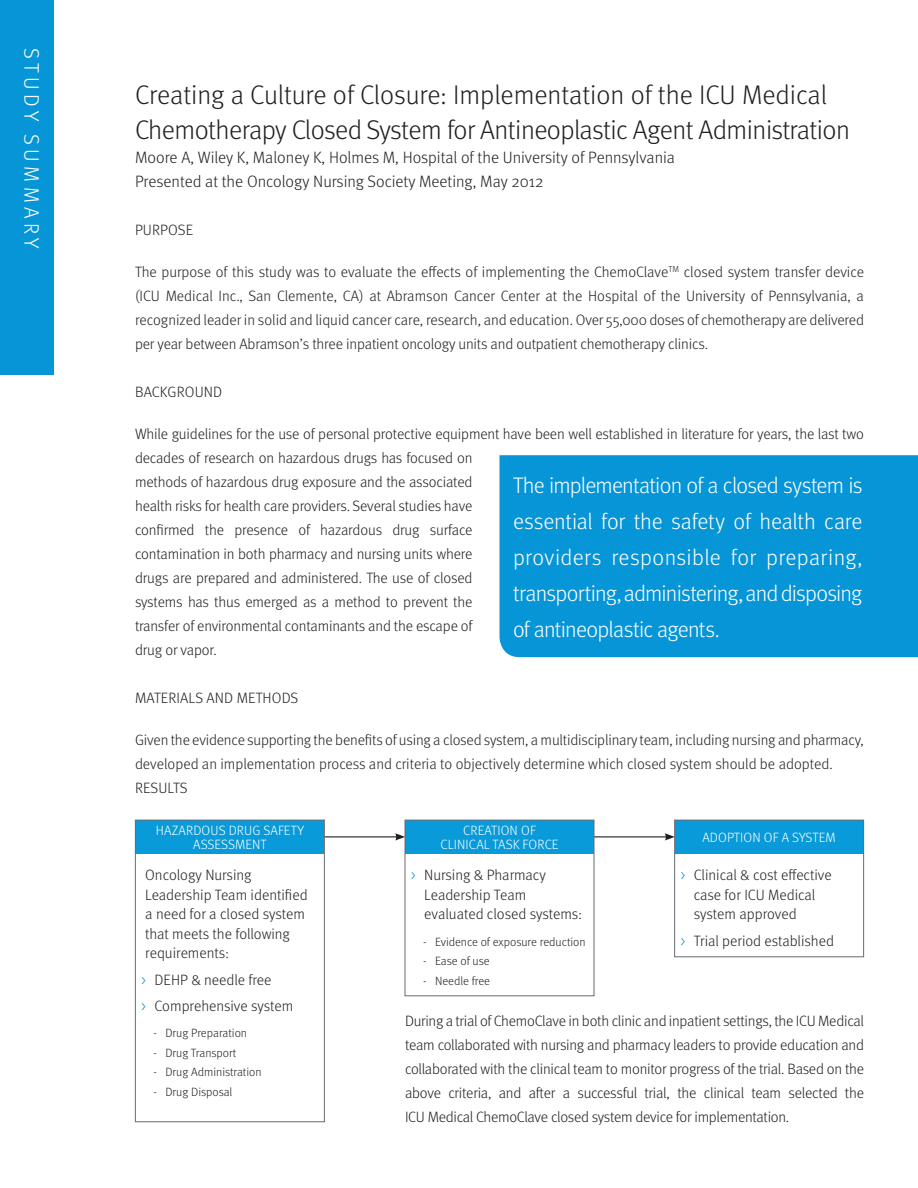
<style>
.page{position:relative;width:918px;height:1188px;background:#fff}
.page>*{position:absolute;margin:0;border:0;box-sizing:border-box;transform-origin:0 0}
.headline_01{font:300 27px/34.5px "Meta OT";letter-spacing:-.02em;color:#231f20}
.quote_box_01_right{font:300 22.5px/36px "Meta OT";letter-spacing:-.035em;color:#fff;text-align:justify}
.t1{font:300 21px "Meta OT";letter-spacing:.21em;color:#fff}
.report_line_01{font:300 16.5px/24px "Meta OT";color:#231f20}
.body_01{font:300 15px/24px "Meta OT";letter-spacing:-.01em;color:#231f20}
.report_line_01-2{font:300 15px/24px "Meta OT";letter-spacing:-.01em;color:#231f20;text-align:justify}
.bullet_01{font:300 15px/19.5px "Meta OT";color:#231f20}
.body_01-2{font:300 15px "Meta OT";letter-spacing:.01em;color:#231f20}
.report_line_01-3{font:300 15px "Meta OT";letter-spacing:.01em;color:#231f20}
.sub_header_01{font:300 15px "Meta OT";letter-spacing:.005em;color:#231f20}
.sub_header_01-2{font:300 13.5px/13.5px "Meta OT";letter-spacing:.01em;color:#fff;text-align:center}
.t2{font:300 12px "Meta OT";color:#231f20}
.s1{color:#089ad9}
</style>
<div class="page">
<div style="left:0;top:0;width:54px;height:375px;background:#0696d7"></div>
<hr style="left:594px;top:836px;width:73px;height:1px;background:#231f20">
<svg style="left:665px;top:833px;width:9px;height:8px"></svg>
<hr style="left:324px;top:836px;width:74px;height:1px;background:#231f20">
<svg style="left:395px;top:833px;width:10px;height:8px"></svg>
<div style="left:135px;top:820px;width:189px;height:34px;background:#089ad9"></div>
<div style="left:135px;top:820px;width:190px;height:302px;border:1px solid #696b73"></div>
<div style="left:405px;top:820px;width:189px;height:34px;background:#089ad9"></div>
<div style="left:675px;top:820px;width:189px;height:34px;background:#089ad9"></div>
<div style="left:405px;top:820px;width:189px;height:176px;border:1px solid #696b73"></div>
<div style="left:674px;top:820px;width:190px;height:137px;border:1px solid #696b73"></div>
<div style="left:500px;top:455px;width:418px;height:202px;background:#0696d7"></div>
<h3 class="t1" style="left:44px;top:48px;width:202px;rotate:90deg">STUDY SUMMARY</h3>
<p class="headline_01" style="left:135px;top:78px;width:717px">Creating a Culture of Closure: Implementation of the ICU Medical<br>Chemotherapy Closed System for Antineoplastic Agent Administration</p>
<p class="report_line_01" style="left:135px;top:145px;width:542px">Moore A, Wiley K, Maloney K, Holmes M, Hospital of the University of Pennsylvania<br>Presented at the Oncology Nursing Society Meeting, May 2012</p>
<p class="report_line_01-3" style="left:135px;top:221px;width:59px">PURPOSE</p>
<p class="report_line_01-2" style="left:135px;top:260px;width:731px">The purpose of this study was to evaluate the effects of implementing the ChemoClave<sup>TM</sup> closed system transfer device (ICU Medical Inc., San Clemente, CA) at Abramson Cancer Center at the Hospital of the University of Pennsylvania, a recognized leader in solid and liquid cancer care, research, and education. Over 55,000 doses of chemotherapy are delivered per year between Abramson’s three inpatient oncology units and outpatient chemotherapy clinics.</p>
<p class="report_line_01-3" style="left:135px;top:383px;width:89px">BACKGROUND</p>
<p class="body_01" style="left:135px;top:422px;width:730px">While guidelines for the use of personal protective equipment have been well established in literature for years, the last two decades of research on hazardous drugs has focused on<br>methods of hazardous drug exposure and the associated<br>health risks for health care providers. Several studies have<br>confirmed the presence of hazardous drug surface<br>contamination in both pharmacy and nursing units where<br>drugs are prepared and administered. The use of closed<br>systems has thus emerged as a method to prevent the<br>transfer of environmental contaminants and the escape of<br>drug or vapor.</p>
<p class="body_01-2" style="left:135px;top:689px;width:165px">MATERIALS AND METHODS</p>
<p class="body_01" style="left:135px;top:728px;width:731px">Given the evidence supporting the benefits of using a closed system, a multidisciplinary team, including nursing and pharmacy, developed an implementation process and criteria to objectively determine which closed system should be adopted.</p>
<p class="sub_header_01" style="left:135px;top:779px;width:54px">RESULTS</p>
<p class="sub_header_01-2" style="left:156px;top:824px;width:149px">HAZARDOUS DRUG SAFETY<br>ASSESSMENT</p>
<p class="bullet_01" style="left:145px;top:866px;width:164px">Oncology Nursing<br>Leadership Team identified a need for a closed system that meets the following requirements:</p>
<p class="body_01" style="left:141px;top:968px;width:132px"><span class="s1">&gt;</span> DEHP &amp; needle free</p>
<p class="body_01" style="left:141px;top:994px;width:154px"><span class="s1">&gt;</span> Comprehensive system</p>
<p class="t2" style="left:153px;top:1026px;width:95px">- Drug Preparation</p>
<p class="t2" style="left:153px;top:1045px;width:84px">- Drug Transport</p>
<p class="t2" style="left:153px;top:1065px;width:110px">- Drug Administration</p>
<p class="t2" style="left:153px;top:1084px;width:80px">- Drug Disposal</p>
<p class="quote_box_01_right" style="left:513px;top:467px;width:351px">The implementation of a closed system is essential for the safety of health care providers responsible for preparing, transporting, administering, and disposing of antineoplastic agents.</p>
<p class="sub_header_01-2" style="left:441px;top:824px;width:120px">CREATION OF<br>CLINICAL TASK FORCE</p>
<p class="sub_header_01-2" style="left:702px;top:831px;width:135px">ADOPTION OF A SYSTEM</p>
<p class="body_01" style="left:424px;top:866px;width:159px;line-height:19.5px;text-indent:-14px"><span class="s1">&gt;</span> Nursing &amp; Pharmacy<br>Leadership Team evaluated closed systems:</p>
<p class="t2" style="left:423px;top:934px;width:164px">- Evidence of exposure reduction</p>
<p class="t2" style="left:423px;top:954px;width:68px">- Ease of use</p>
<p class="t2" style="left:423px;top:973px;width:69px">- Needle free</p>
<p class="body_01" style="left:694px;top:866px;width:139px;line-height:19.5px;text-indent:-14px"><span class="s1">&gt;</span> Clinical &amp; cost effective case for ICU Medical system approved</p>
<p class="body_01" style="left:680px;top:929px;width:155px"><span class="s1">&gt;</span> Trial period established</p>
<p class="body_01" style="left:405px;top:1009px;width:461px;text-align:justify">During a trial of ChemoClave in both clinic and inpatient settings, the ICU Medical team collaborated with nursing and pharmacy leaders to provide education and collaborated with the clinical team to monitor progress of the trial. Based on the above criteria, and after a successful trial, the clinical team selected the ICU Medical ChemoClave closed system device for implementation.</p>
</div>
